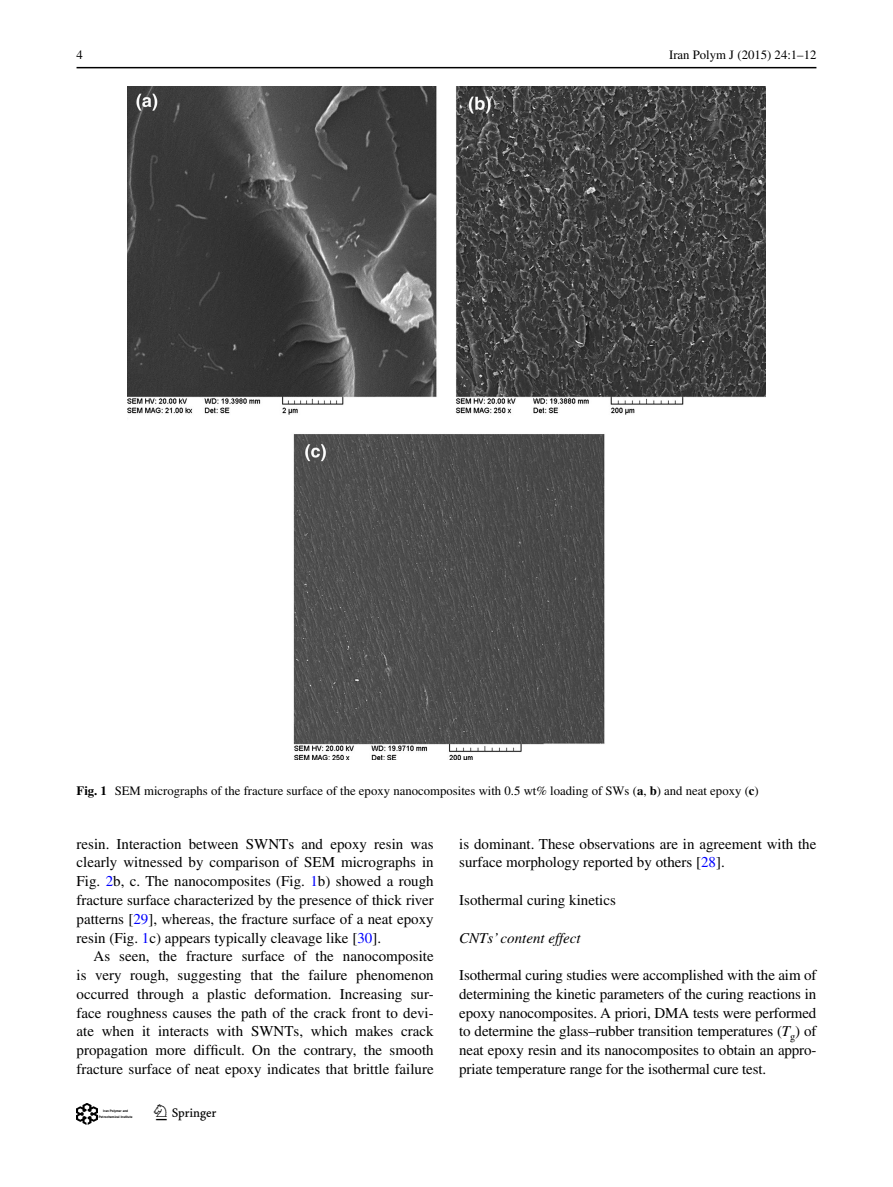
<style>
.page{position:relative;width:893px;height:1187px;background:#fff}
.page>*{position:absolute;margin:0;border:0;box-sizing:border-box;transform-origin:0 0}
.t1{font:22.5px "Springnew";color:#000}
.t2{font:15px/18.8px "Times";color:#000;text-align:justify}
.t3{font:italic 15px "Times";color:#000}
.t4{font:12.75px "Times";color:#000}
.t5{font:700 3.3px "Helvetica";color:#000;scale:.94 1}
.s1{font-weight:700}
.s2{color:#00f}
.s3{font-style:italic}
</style>
<div class="page">
<hr style="left:77px;top:67px;width:739px;height:1px;background:#000">
<img style="left:77px;top:1103px;width:20px;height:21px">
<img style="left:127px;top:87px;width:638px;height:672px">
<p class="t4" style="left:77px;top:48px;width:8px">4</p>
<p class="t4" style="left:669px;top:48px;width:149px">Iran Polym J (2015) 24:1–12</p>
<p class="t4" style="left:77px;top:783px;width:684px"><span class="s1">Fig. 1</span> SEM micrographs of the fracture surface of the epoxy nanocomposites with 0.5 wt% loading of SWs (<span class="s1">a</span>, <span class="s1">b</span>) and neat epoxy (<span class="s1">c</span>)</p>
<p class="t2" style="left:77px;top:834px;width:359px">resin. Interaction between SWNTs and epoxy resin was clearly witnessed by comparison of SEM micrographs in Fig. <span class="s2">2</span>b, c. The nanocomposites (Fig. <span class="s2">1</span>b) showed a rough fracture surface characterized by the presence of thick river patterns [<span class="s2">29</span>], whereas, the fracture surface of a neat epoxy resin (Fig. <span class="s2">1</span>c) appears typically cleavage like [<span class="s2">30</span>].</p>
<p class="t2" style="left:77px;top:946px;width:359px;text-indent:17px">As seen, the fracture surface of the nanocomposite is very rough, suggesting that the failure phenomenon occurred through a plastic deformation. Increasing sur&shy;face roughness causes the path of the crack front to devi&shy;ate when it interacts with SWNTs, which makes crack propagation more difficult. On the contrary, the smooth fracture surface of neat epoxy indicates that brittle failure</p>
<p class="t5" style="left:103px;top:1108px;width:28px">Iran Polymer and</p>
<h1 class="t1" style="left:156px;top:1104px;width:62px">1 3</h1>
<p class="t5" style="left:99px;top:1114px;width:37px">Petrochemical Institute</p>
<p class="t2" style="left:459px;top:834px;width:359px">is dominant. These observations are in agreement with the surface morphology reported by others [<span class="s2">28</span>].</p>
<p class="t2" style="left:459px;top:890px;width:158px">Isothermal curing kinetics</p>
<p class="t3" style="left:459px;top:929px;width:123px">CNTs’ content effect</p>
<p class="t2" style="left:459px;top:965px;width:359px">Isothermal curing studies were accomplished with the aim of determining the kinetic parameters of the curing reactions in epoxy nanocomposites. A priori, DMA tests were performed to determine the glass–rubber transition temperatures (<span class="s3">T</span><sub>g</sub>) of neat epoxy resin and its nanocomposites to obtain an appro&shy;priate temperature range for the isothermal cure test.</p>
</div>
